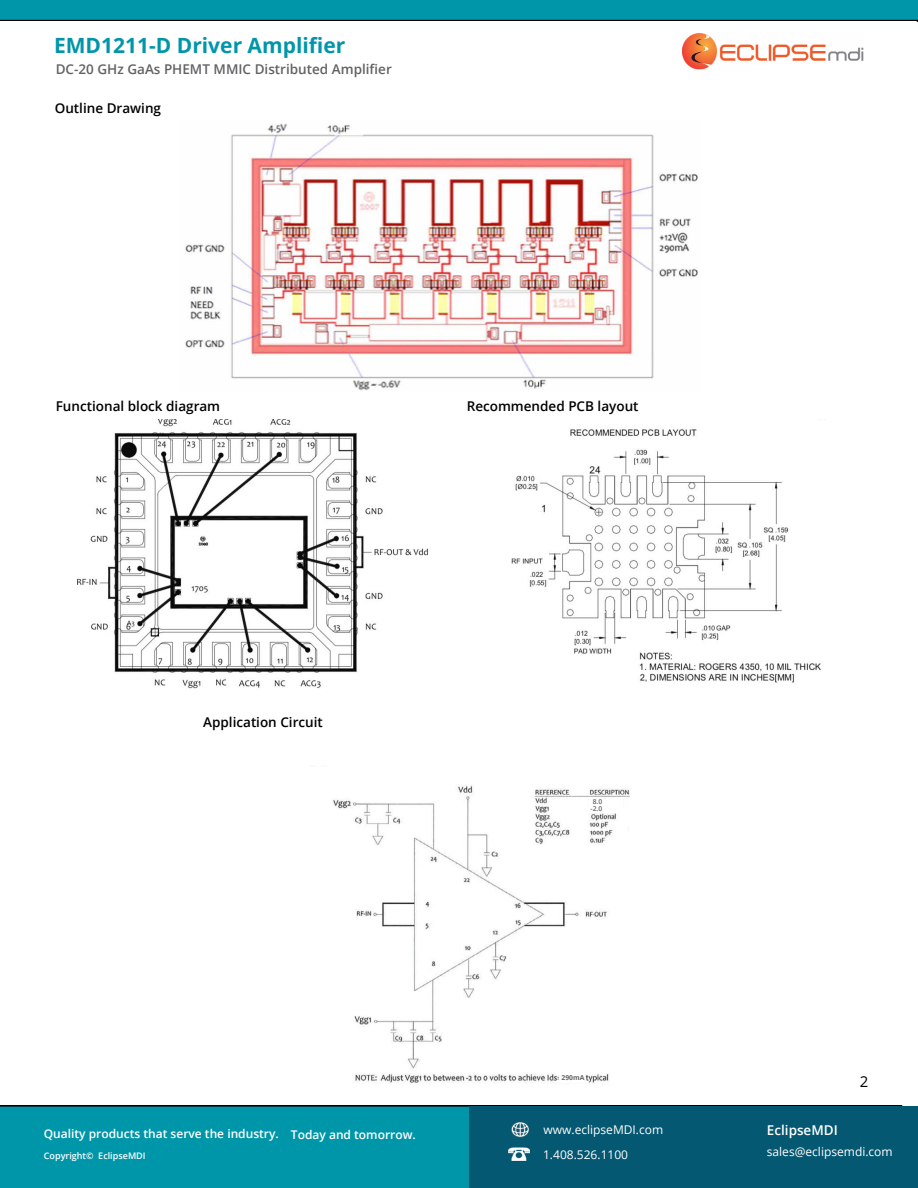
<style>
.page{position:relative;width:918px;height:1188px;background:#fff}
.page>*{position:absolute;margin:0;border:0;box-sizing:border-box;transform-origin:0 0}
.t1{font:700 21px "Open Sans";color:#0096a9}
.t2{font:15px "Open Sans";color:#000}
.t3{font:600 13.5px "Open Sans";color:#000}
.t4{font:600 13.5px "Open Sans";color:#606263}
.t5{font:600 13.5px "Open Sans";color:#fff}
.t6{font:600 12px "Open Sans";color:#fff}
.t7{font:12px "Open Sans";color:#fff}
.t8{font:600 9px "Open Sans";color:#fff}
.t9{font:600 6.75px/7.2px "Open Sans";color:#606263;text-align:center}
.t10{font:700 6.75px "Open Sans";color:#606263}
</style>
<div class="page">
<img style="left:682px;top:33px;width:182px;height:37px">
<div style="left:0;top:1106px;width:469px;height:82px;background:#0096a9"></div>
<div style="left:469px;top:1106px;width:449px;height:82px;background:#055871"></div>
<img style="left:509px;top:1147px;width:21px;height:15px">
<img style="left:511px;top:1122px;width:18px;height:16px">
<svg style="left:0;top:0;width:918px;height:21px;background:#008d9f"></svg>
<img style="left:511px;top:429px;width:310px;height:254px">
<img style="left:77px;top:419px;width:351px;height:270px">
<img style="left:185px;top:123px;width:513px;height:267px">
<img style="left:333px;top:785px;width:297px;height:298px">
<div style="left:589px;top:798px;width:34px;height:7px;background:#fff"></div>
<div style="left:559px;top:1072px;width:25px;height:11px;background:#fff"></div>
<div style="left:589px;top:806px;width:33px;height:7px;background:#fff"></div>
<h1 class="t1" style="left:54px;top:31px;width:293px">EMD1211-D Driver Amplifier</h1>
<p class="t4" style="left:56px;top:59px;width:338px">DC-20 GHz GaAs PHEMT MMIC Distributed Amplifier</p>
<p class="t3" style="left:55px;top:99px;width:108px">Outline Drawing</p>
<p class="t3" style="left:56px;top:397px;width:166px">Functional block diagram</p>
<p class="t3" style="left:467px;top:397px;width:173px">Recommended PCB layout</p>
<p class="t3" style="left:203px;top:713px;width:121px">Application Circuit</p>
<p class="t9" style="left:591px;top:797px;width:13px">8.0 -2.0</p>
<p class="t10" style="left:561px;top:1073px;width:24px">290mA</p>
<p class="t2" style="left:860px;top:1071px;width:10px">2</p>
<p class="t7" style="left:544px;top:1122px;width:121px">www.eclipseMDI.com</p>
<p class="t5" style="left:767px;top:1121px;width:72px">EclipseMDI</p>
<p class="t7" style="left:543px;top:1146px;width:87px">1.408.526.1100</p>
<p class="t6" style="left:44px;top:1126px;width:374px">Quality products that serve the industry. Today and tomorrow.</p>
<p class="t8" style="left:44px;top:1150px;width:103px">Copyright© EclipseMDI</p>
<p class="t7" style="left:767px;top:1144px;width:127px">sales@eclipsemdi.com</p>
</div>
